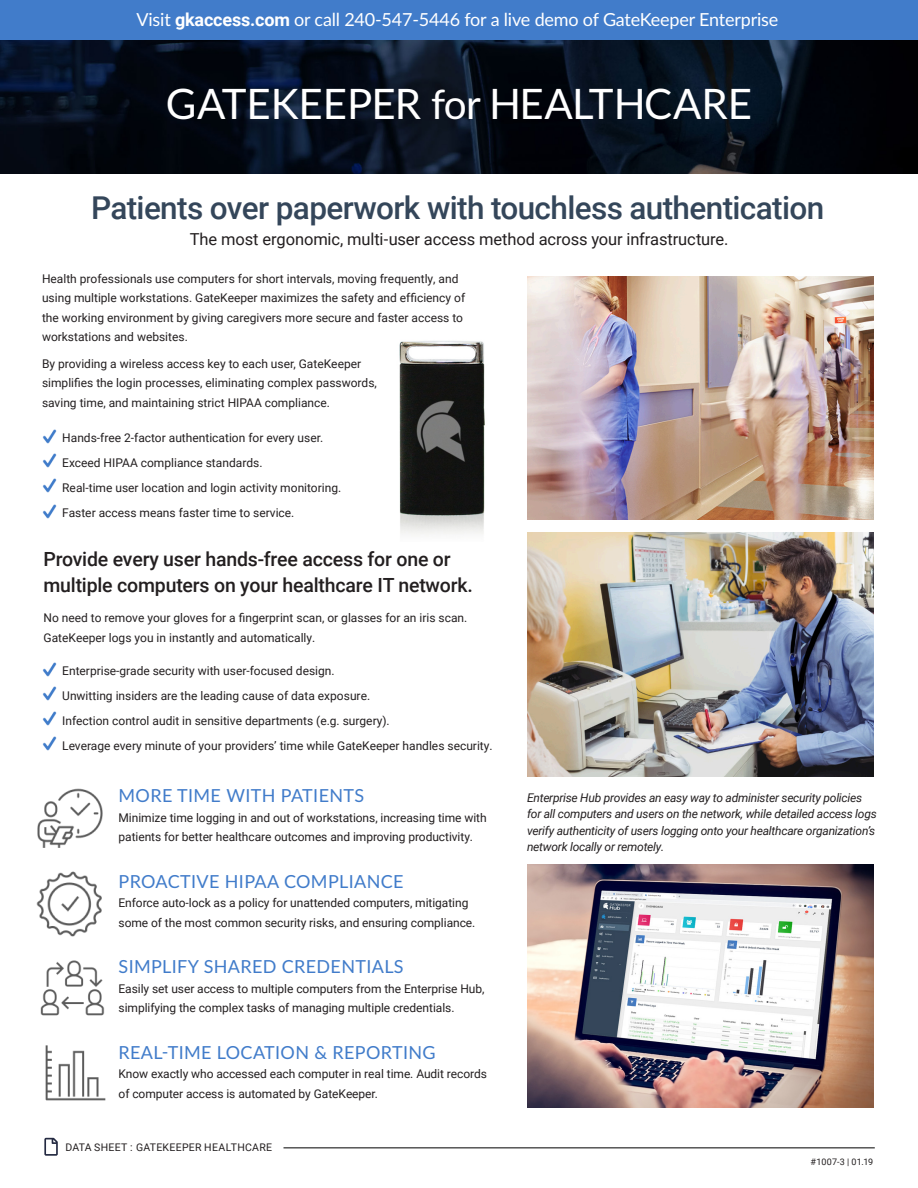
<style>
.page{position:relative;width:918px;height:1188px;background:#fff}
.page>*{position:absolute;margin:0;border:0;box-sizing:border-box;transform-origin:0 0}
.t1{font:42px "Lato";color:#fff}
.t2{font:500 31.5px "Roboto";letter-spacing:-.02em;color:#34465a}
.t3{font:500 19.5px/25.5px "Roboto";letter-spacing:-.01em;color:#231f20}
.t4{font:18px "Lato";letter-spacing:.02em;color:#417cca}
.t5{font:18px "Lato";letter-spacing:-.01em;color:#fff}
.t6{font:16.5px "Roboto";letter-spacing:-.005em;color:#231f20}
.t7{font:12px/19.5px "Roboto";color:#231f20}
.t8{font:italic 12px/16.5px "Roboto";letter-spacing:-.02em;color:#231f20}
.t9{font:10.5px "Roboto";letter-spacing:.025em;color:#231f20}
.t10{font:9px "Roboto";letter-spacing:.015em;color:#231f20}
.s1{font-family:"Roboto";font-weight:700}
.s2{font-size:40.5px}
</style>
<div class="page">
<img style="left:0;top:39px;width:918px;height:135px">
<div style="left:0;top:0;width:918px;height:39px;background:#417cca"></div>
<img style="left:527px;top:864px;width:346px;height:244px">
<img style="left:527px;top:533px;width:346px;height:243px">
<img style="left:527px;top:276px;width:346px;height:244px">
<hr style="left:284px;top:1147px;width:591px;height:1px;background:#000">
<svg style="left:44px;top:1138px;width:14px;height:18px"></svg>
<img style="left:42px;top:429px;width:15px;height:15px">
<img style="left:42px;top:662px;width:15px;height:15px">
<img style="left:42px;top:453px;width:15px;height:15px">
<img style="left:42px;top:686px;width:15px;height:15px">
<img style="left:42px;top:478px;width:15px;height:15px">
<img style="left:42px;top:711px;width:15px;height:15px">
<img style="left:42px;top:504px;width:15px;height:15px">
<img style="left:42px;top:736px;width:15px;height:15px">
<img style="left:37px;top:788px;width:66px;height:60px">
<img style="left:36px;top:871px;width:66px;height:66px">
<img style="left:40px;top:960px;width:65px;height:56px">
<img style="left:45px;top:1045px;width:61px;height:56px">
<img style="left:399px;top:341px;width:86px;height:194px">
<p class="t5" style="left:137px;top:7px;width:643px">Visit <span class="s1">gkaccess.com</span> or call 240-547-5446 for a live demo of GateKeeper Enterprise</p>
<p class="t1" style="left:166px;top:74px;width:588px">GATEKEEPER <span class="s2">for</span> HEALTHCARE</p>
<p class="t2" style="left:91px;top:185px;width:735px">Patients over paperwork with touchless authentication</p>
<p class="t6" style="left:190px;top:227px;width:540px">The most ergonomic, multi-user access method across your infrastructure.</p>
<p class="t7" style="left:42px;top:269px;width:425px">Health professionals use computers for short intervals, moving frequently, and using multiple workstations. GateKeeper maximizes the safety and efficiency of the working environment by giving caregivers more secure and faster access to workstations and websites.</p>
<p class="t7" style="left:42px;top:353px;width:336px">By providing a wireless access key to each user, GateKeeper simplifies the login processes, eliminating complex passwords, saving time, and maintaining strict HIPAA compliance.</p>
<p class="t7" style="left:62px;top:428px;width:262px">Hands-free 2-factor authentication for every user.</p>
<p class="t7" style="left:62px;top:453px;width:202px">Exceed HIPAA compliance standards.</p>
<p class="t7" style="left:62px;top:478px;width:281px">Real-time user location and login activity monitoring.</p>
<p class="t7" style="left:62px;top:502px;width:234px">Faster access means faster time to service.</p>
<p class="t3" style="left:44px;top:546px;width:431px">Provide every user hands-free access for one or multiple computers on your healthcare IT network.</p>
<p class="t7" style="left:44px;top:608px;width:425px">No need to remove your gloves for a fingerprint scan, or glasses for an iris scan.<br>GateKeeper logs you in instantly and automatically.</p>
<p class="t7" style="left:62px;top:661px;width:274px">Enterprise-grade security with user-focused design.</p>
<p class="t7" style="left:62px;top:686px;width:309px">Unwitting insiders are the leading cause of data exposure.</p>
<p class="t7" style="left:62px;top:710px;width:329px">Infection control audit in sensitive departments (e.g. surgery).</p>
<p class="t7" style="left:62px;top:735px;width:432px">Leverage every minute of your providers’ time while GateKeeper handles security.</p>
<p class="t4" style="left:119px;top:783px;width:247px">MORE TIME WITH PATIENTS</p>
<p class="t7" style="left:119px;top:807px;width:370px">Minimize time logging in and out of workstations, increasing time with patients for better healthcare outcomes and improving productivity.</p>
<p class="t4" style="left:119px;top:868px;width:287px">PROACTIVE HIPAA COMPLIANCE</p>
<p class="t7" style="left:119px;top:893px;width:358px">Enforce auto-lock as a policy for unattended computers, mitigating some of the most common security risks, and ensuring compliance.</p>
<p class="t4" style="left:119px;top:954px;width:287px">SIMPLIFY SHARED CREDENTIALS</p>
<p class="t7" style="left:119px;top:978px;width:367px">Easily set user access to multiple computers from the Enterprise Hub, simplifying the complex tasks of managing multiple credentials.</p>
<p class="t4" style="left:119px;top:1039px;width:319px">REAL-TIME LOCATION &amp; REPORTING</p>
<p class="t7" style="left:119px;top:1064px;width:370px">Know exactly who accessed each computer in real time. Audit records of computer access is automated by GateKeeper.</p>
<p class="t9" style="left:66px;top:1140px;width:208px">DATA SHEET : GATEKEEPER HEALTHCARE</p>
<p class="t8" style="left:527px;top:789px;width:351px">Enterprise Hub provides an easy way to administer security policies for all computers and users on the network, while detailed access logs verify authenticity of users logging onto your healthcare organization’s network locally or remotely.</p>
<p class="t10" style="left:811px;top:1156px;width:64px">#1007-3 | 01.19</p>
</div>
